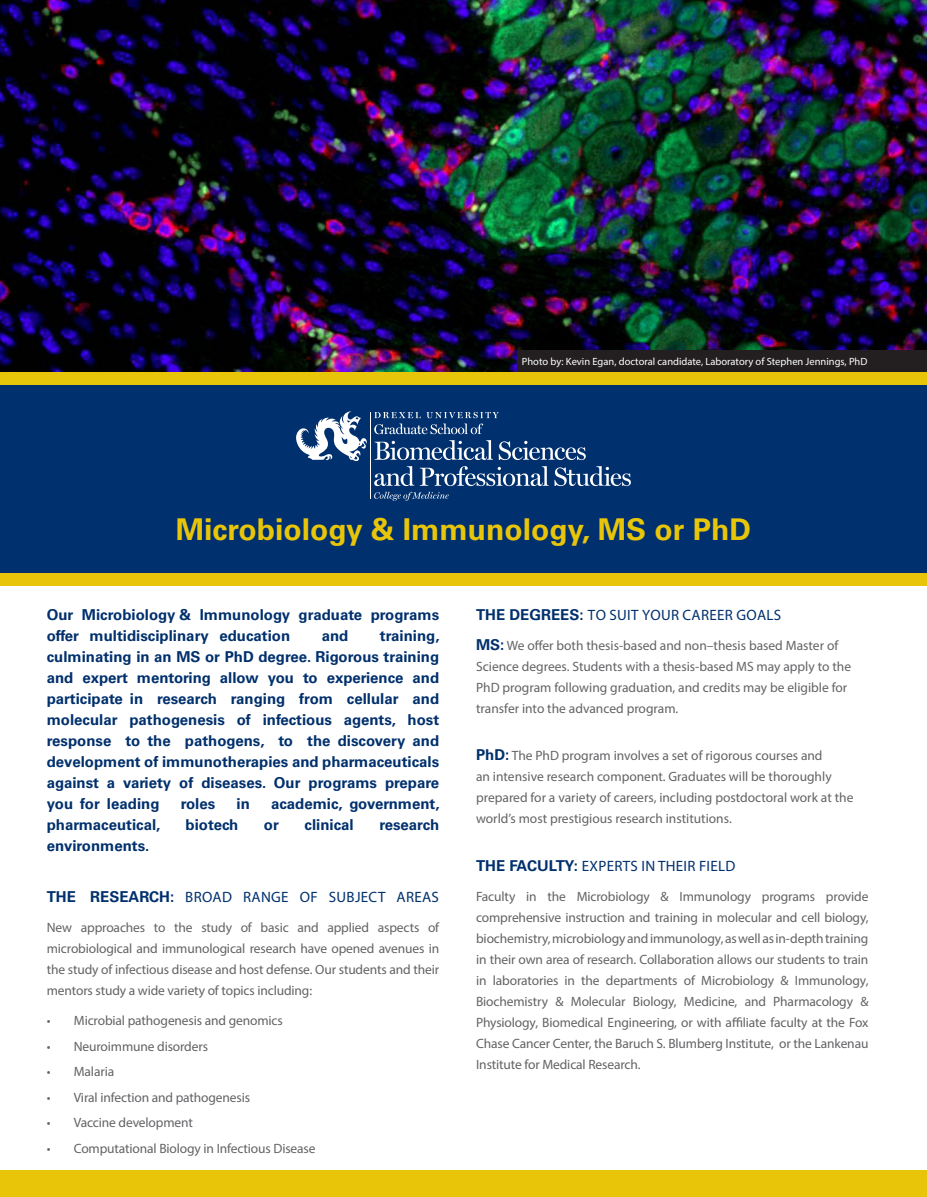
<style>
.page{position:relative;width:927px;height:1197px;background:#fff}
.page>*{position:absolute;margin:0;border:0;box-sizing:border-box;transform-origin:0 0}
.t1{font:700 30px "Univers LT Std";color:#e9c50a}
.t2{font:700 15px/21px "Univers LT Std";color:#00306d}
.t3{font:15px "Myriad Pro";letter-spacing:.02em;color:#00306d}
.Sub_Header{font:13.5px/21px "Myriad Pro";letter-spacing:-.005em;color:#636366;text-align:justify}
.t4{font:10.5px "Myriad Pro";color:#fff}
.s1{font-family:"Univers LT Std";font-weight:700}
.s2{font-family:"Univers LT Std";font-weight:700;font-size:15px;color:#00306d}
</style>
<div class="page">
<div style="left:0;top:370px;width:927px;height:215px;background:#00306d"></div>
<svg style="left:296px;top:411px;width:71px;height:51px"></svg>
<hr style="left:370px;top:412px;width:1px;height:87px;background:#fff">
<svg style="left:374px;top:412px;width:125px;height:6px"></svg>
<svg style="left:374px;top:424px;width:109px;height:10px"></svg>
<svg style="left:375px;top:440px;width:118px;height:20px"></svg>
<svg style="left:499px;top:441px;width:87px;height:19px"></svg>
<svg style="left:374px;top:466px;width:40px;height:20px"></svg>
<svg style="left:420px;top:466px;width:211px;height:20px"></svg>
<svg style="left:374px;top:492px;width:75px;height:9px"></svg>
<div style="left:0;top:573px;width:927px;height:13px;background:#e9c50a"></div>
<img style="left:0;top:0;width:927px;height:373px">
<div style="left:518px;top:350px;width:409px;height:23px;background:#231f20"></div>
<div style="left:0;top:373px;width:927px;height:12px;background:#e9c50a"></div>
<div style="left:0;top:1170px;width:927px;height:27px;background:#e9c50a"></div>
<p class="t4" style="left:522px;top:355px;width:347px">Photo by: Kevin Egan, doctoral candidate, Laboratory of Stephen Jennings, PhD</p>
<p class="t1" style="left:176px;top:512px;width:577px">Microbiology &amp; Immunology, MS or PhD</p>
<p class="t2" style="left:47px;top:605px;width:394px">Our Microbiology &amp; Immunology graduate programs offer multidisciplinary education</p>
<p class="t2" style="left:47px;top:626px;width:394px;text-align:justify;text-indent:333px">training, culminating in an MS or PhD degree. Rigorous training and expert mentoring allow you to experience and participate in research ranging from cellular and molecular pathogenesis of infectious agents, host response to the pathogens, to the discovery and development of immunotherapies and pharmaceuticals against a variety of diseases. Our programs prepare you for leading</p>
<p class="t2" style="left:322px;top:626px;width:28px">and</p>
<p class="t2" style="left:181px;top:794px;width:36px">roles</p>
<p class="t2" style="left:237px;top:794px;width:15px">in</p>
<p class="t2" style="left:271px;top:794px;width:170px">academic, government,</p>
<p class="t2" style="left:47px;top:815px;width:115px">pharmaceutical,</p>
<p class="t2" style="left:186px;top:815px;width:54px">biotech</p>
<p class="t2" style="left:264px;top:815px;width:16px">or</p>
<p class="t2" style="left:305px;top:815px;width:51px">clinical</p>
<p class="t2" style="left:379px;top:815px;width:61px">research</p>
<p class="t2" style="left:47px;top:836px;width:104px">environments.</p>
<p class="t3" style="left:47px;top:888px;width:394px"><span class="s1">THE RESEARCH:</span> BROAD RANGE OF SUBJECT AREAS</p>
<p class="Sub_Header" style="left:47px;top:917px;width:394px">New approaches to the study of basic and applied aspects of microbiological and immunological research have opened avenues in the study of infectious disease and host defense. Our students and their mentors study a wide variety of topics including:</p>
<p class="Sub_Header" style="left:47px;top:1010px;width:238px">• Microbial pathogenesis and genomics</p>
<p class="Sub_Header" style="left:47px;top:1035px;width:163px">• Neuroimmune disorders</p>
<p class="Sub_Header" style="left:47px;top:1061px;width:69px">• Malaria</p>
<p class="Sub_Header" style="left:47px;top:1086px;width:205px">• Viral infection and pathogenesis</p>
<p class="Sub_Header" style="left:47px;top:1112px;width:148px">• Vaccine development</p>
<p class="Sub_Header" style="left:47px;top:1137px;width:270px">• Computational Biology in Infectious Disease</p>
<p class="t3" style="left:476px;top:606px;width:307px"><span class="s1">THE DEGREES:</span> TO SUIT YOUR CAREER GOALS</p>
<p class="Sub_Header" style="left:476px;top:635px;width:376px;text-align:left"><span class="s2">MS:</span> We offer both thesis-based and non–thesis based Master of Science degrees. Students with a thesis-based MS may apply to the PhD program following graduation, and credits may be eligible for transfer into the advanced program.</p>
<p class="Sub_Header" style="left:476px;top:744px;width:379px;text-align:left"><span class="s2">PhD:</span> The PhD program involves a set of rigorous courses and<br>an intensive research component. Graduates will be thoroughly prepared for a variety of careers, including postdoctoral work at the world’s most prestigious research institutions.</p>
<p class="t3" style="left:476px;top:856px;width:261px"><span class="s1">THE FACULTY:</span> EXPERTS IN THEIR FIELD</p>
<p class="Sub_Header" style="left:476px;top:885px;width:394px">Faculty in the Microbiology &amp; Immunology programs provide comprehensive instruction and training in molecular and cell biology, biochemistry, microbiology and immunology, as well as in-depth training in their own area of research. Collaboration allows our students to train in laboratories in the departments of Microbiology &amp; Immunology, Biochemistry &amp; Molecular Biology, Medicine, and Pharmacology &amp; Physiology, Biomedical Engineering, or with affiliate faculty at the Fox Chase Cancer Center, the Baruch S. Blumberg Institute, or the Lankenau Institute for Medical Research.</p>
</div>
